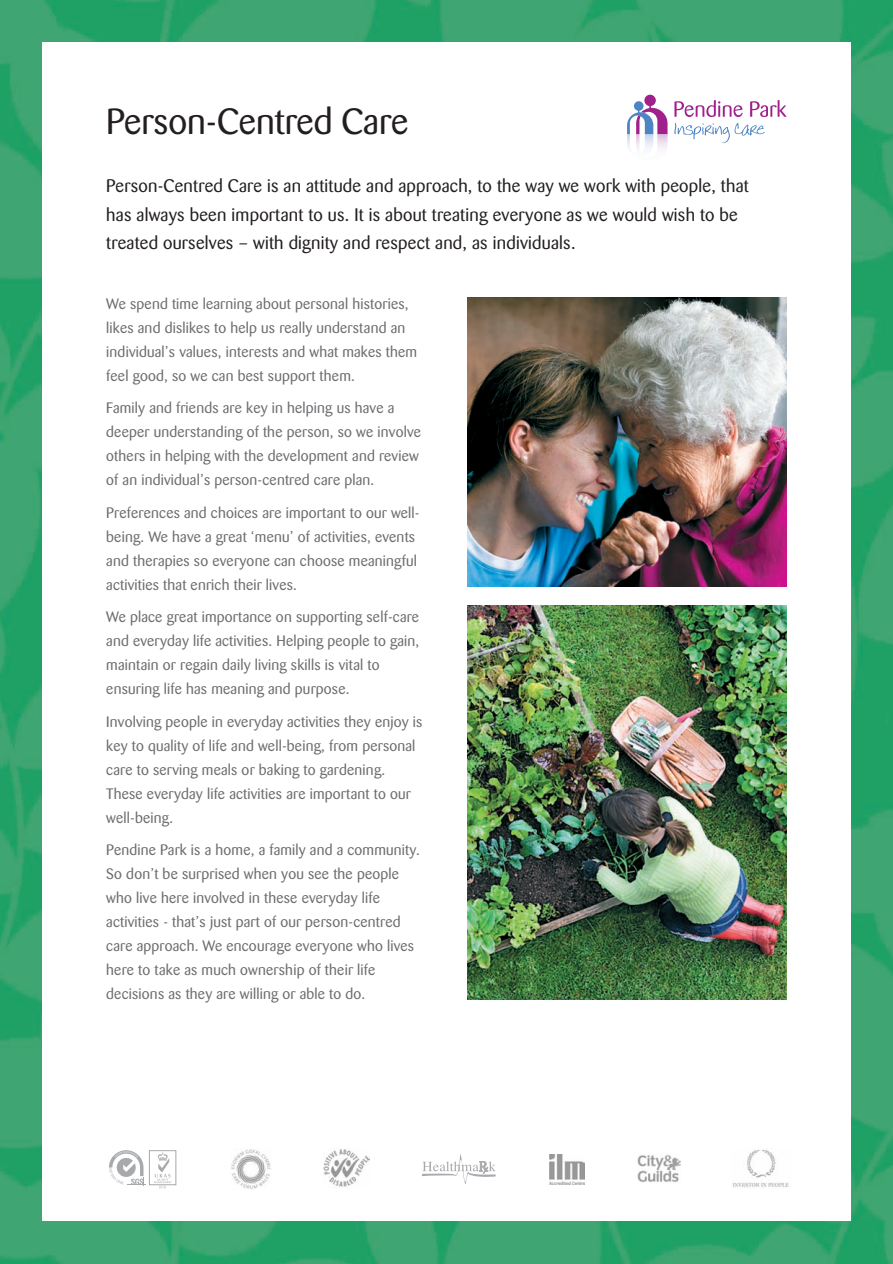
<style>
.page{position:relative;width:893px;height:1264px;background:#fff}
.page>*{position:absolute;margin:0;border:0;box-sizing:border-box;transform-origin:0 0}
.t1{font:36px "Barmeno";color:#231f20}
.t2{font:18px/28.5px "Barmeno";letter-spacing:.015em;color:#231f20}
.t3{font:15px/24px "Barmeno";letter-spacing:.015em;color:#6c6d70}
</style>
<div class="page">
<img style="left:0;top:0;width:893px;height:1264px">
<div style="left:42px;top:43px;width:808px;height:1178px;background:#fff"></div>
<img style="left:468px;top:297px;width:319px;height:289px">
<img style="left:468px;top:605px;width:319px;height:395px">
<img style="left:231px;top:1149px;width:40px;height:40px">
<img style="left:324px;top:1149px;width:46px;height:38px">
<svg style="left:549px;top:1162px;width:36px;height:23px"></svg>
<img style="left:549px;top:1154px;width:35px;height:30px">
<svg style="left:637px;top:1158px;width:44px;height:21px"></svg>
<img style="left:638px;top:1155px;width:42px;height:27px">
<img style="left:733px;top:1149px;width:56px;height:39px">
<svg style="left:422px;top:1154px;width:74px;height:30px"></svg>
<div style="left:149px;top:1150px;width:27px;height:34px;border:1px solid #a8a9ad"></div>
<svg style="left:154px;top:1152px;width:18px;height:36px"></svg>
<svg style="left:109px;top:1150px;width:37px;height:36px"></svg>
<svg style="left:627px;top:95px;width:40px;height:55px"></svg>
<svg style="left:674px;top:100px;width:69px;height:17px"></svg>
<svg style="left:750px;top:100px;width:36px;height:17px"></svg>
<svg style="left:674px;top:123px;width:91px;height:20px"></svg>
<h1 class="t1" style="left:106px;top:107px;width:303px">Person-Centred Care</h1>
<p class="t2" style="left:106px;top:173px;width:644px">Person-Centred Care is an attitude and approach, to the way we work with people, that has always been important to us. It is about treating everyone as we would wish to be treated ourselves – with dignity and respect and, as individuals.</p>
<p class="t3" style="left:106px;top:293px;width:312px">We spend time learning about personal histories, likes and dislikes to help us really understand an individual’s values, interests and what makes them feel good, so we can best support them.</p>
<p class="t3" style="left:106px;top:397px;width:316px">Family and friends are key in helping us have a deeper understanding of the person, so we involve others in helping with the development and review of an individual’s person-centred care plan.</p>
<p class="t3" style="left:106px;top:502px;width:315px">Preferences and choices are important to our well&shy;being. We have a great ‘menu’ of activities, events and therapies so everyone can choose meaningful activities that enrich their lives.</p>
<p class="t3" style="left:106px;top:606px;width:315px">We place great importance on supporting self-care and everyday life activities. Helping people to gain, maintain or regain daily living skills is vital to ensuring life has meaning and purpose.</p>
<p class="t3" style="left:106px;top:711px;width:318px">Involving people in everyday activities they enjoy is key to quality of life and well-being, from personal care to serving meals or baking to gardening.<br>These everyday life activities are important to our well-being.</p>
<p class="t3" style="left:106px;top:839px;width:315px">Pendine Park is a home, a family and a community.<br>So don’t be surprised when you see the people who live here involved in these everyday life activities - that’s just part of our person-centred care approach. We encourage everyone who lives here to take as much ownership of their life decisions as they are willing or able to do.</p>
</div>
